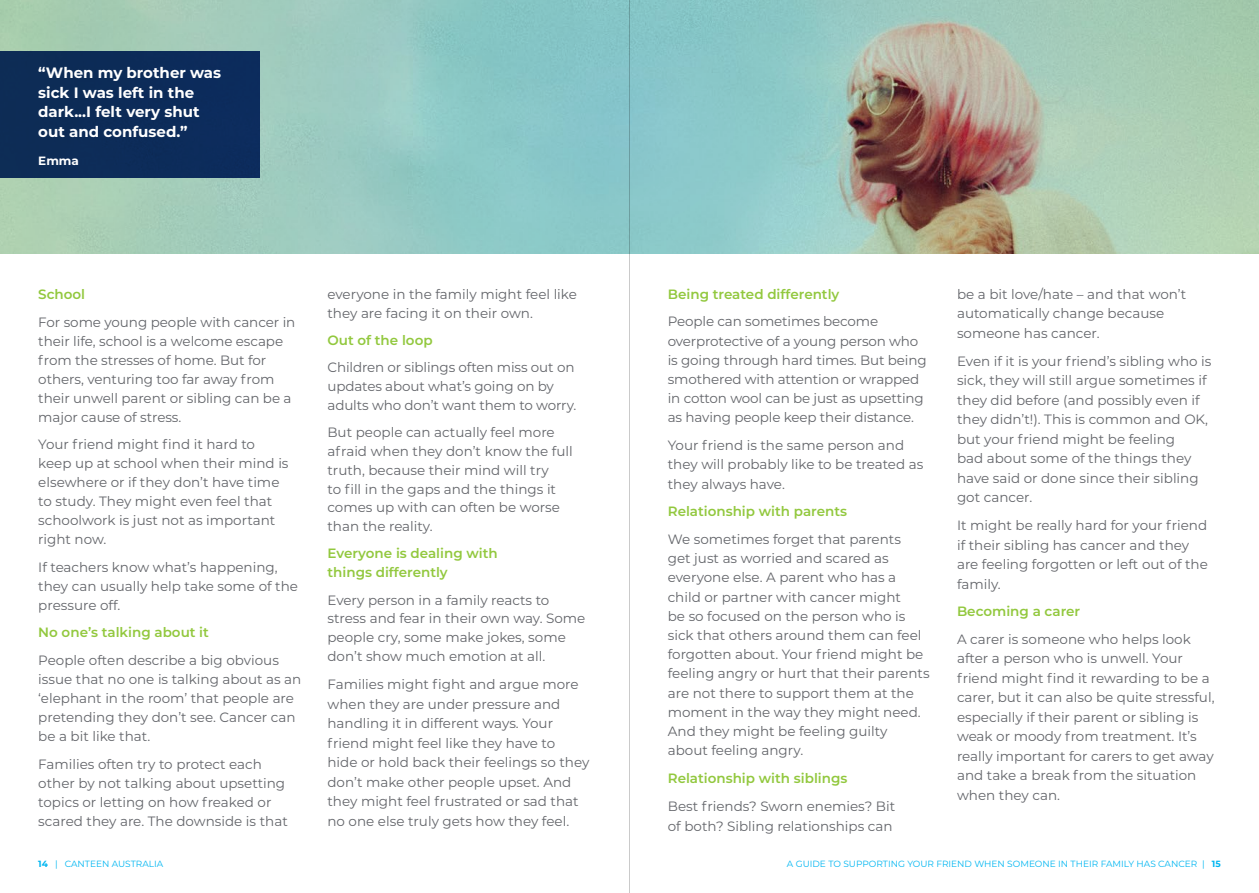
<style>
.page{position:relative;width:1259px;height:893px;background:#fff}
.page>*{position:absolute;margin:0;border:0;box-sizing:border-box;transform-origin:0 0}
.t1{font:700 15px/19.5px "Montserrat";color:#fff}
.t2{font:13.5px/19.5px "Montserrat";color:#63656a}
.t3{font:600 13.5px/18.8px "Montserrat";color:#92c83e}
.t4{font:700 12px "Montserrat";color:#fff}
.t5{font:9px "Montserrat";color:#00b6f1}
.s1{font-weight:700}
</style>
<div class="page">
<svg style="left:0;top:0;width:1259px;height:254px;background:#9bc1b5"></svg>
<div style="left:0;top:51px;width:259px;height:127px;background:#0c2c58"></div>
<hr style="left:629px;top:0;width:1px;height:893px;background:#cacaca">
<p class="t1" style="left:38px;top:62px;width:184px">“When my brother was sick I was left in the dark...I felt very shut out and confused.”</p>
<p class="t4" style="left:38px;top:152px;width:42px">Emma</p>
<p class="t3" style="left:38px;top:284px;width:48px">School</p>
<p class="t2" style="left:38px;top:312px;width:259px;line-height:19px">For some young people with cancer in their life, school is a welcome escape from the stresses of home. But for others, venturing too far away from their unwell parent or sibling can be a major cause of stress.</p>
<p class="t2" style="left:38px;top:434px;width:252px;line-height:19px">Your friend might find it hard to keep up at school when their mind is elsewhere or if they don’t have time to study. They might even feel that schoolwork is just not as important right now.</p>
<p class="t2" style="left:38px;top:557px;width:261px;line-height:19px">If teachers know what’s happening, they can usually help take some of the pressure off.</p>
<p class="t3" style="left:38px;top:623px;width:172px">No one’s talking about it</p>
<p class="t2" style="left:38px;top:650px;width:265px;line-height:19px">People often describe a big obvious issue that no one is talking about as an ‘elephant in the room’ that people are pretending they don’t see. Cancer can be a bit like that.</p>
<p class="t2" style="left:38px;top:754px;width:251px;line-height:19px">Families often try to protect each other by not talking about upsetting topics or letting on how freaked or scared they are. The downside is that</p>
<p class="t2" style="left:327px;top:284px;width:251px;line-height:18.8px">everyone in the family might feel like they are facing it on their own.</p>
<p class="t3" style="left:327px;top:330px;width:107px">Out of the loop</p>
<p class="t2" style="left:327px;top:358px;width:250px;line-height:18.8px">Children or siblings often miss out on updates about what’s going on by adults who don’t want them to worry.</p>
<p class="t2" style="left:327px;top:422px;width:247px;line-height:18.8px">But people can actually feel more afraid when they don’t know the full truth, because their mind will try<br>to fill in the gaps and the things it comes up with can often be worse than the reality.</p>
<p class="t3" style="left:327px;top:544px;width:172px">Everyone is dealing with things differently</p>
<p class="t2" style="left:327px;top:590px;width:259px;line-height:18.8px">Every person in a family reacts to stress and fear in their own way. Some people cry, some make jokes, some don’t show much emotion at all.</p>
<p class="t2" style="left:327px;top:674px;width:263px">Families might fight and argue more when they are under pressure and handling it in different ways. Your friend might feel like they have to<br>hide or hold back their feelings so they don’t make other people upset. And they might feel frustrated or sad that no one else truly gets how they feel.</p>
<p class="t3" style="left:668px;top:284px;width:173px">Being treated differently</p>
<p class="t2" style="left:668px;top:312px;width:260px">People can sometimes become overprotective of a young person who is going through hard times. But being smothered with attention or wrapped in cotton wool can be just as upsetting as having people keep their distance.</p>
<p class="t2" style="left:668px;top:435px;width:257px">Your friend is the same person and they will probably like to be treated as they always have.</p>
<p class="t3" style="left:668px;top:501px;width:181px">Relationship with parents</p>
<p class="t2" style="left:668px;top:529px;width:263px">We sometimes forget that parents<br>get just as worried and scared as everyone else. A parent who has a child or partner with cancer might<br>be so focused on the person who is sick that others around them can feel forgotten about. Your friend might be feeling angry or hurt that their parents are not there to support them at the moment in the way they might need.<br>And they might be feeling guilty about feeling angry.</p>
<p class="t3" style="left:668px;top:769px;width:181px">Relationship with siblings</p>
<p class="t2" style="left:668px;top:796px;width:229px">Best friends? Sworn enemies? Bit of both? Sibling relationships can</p>
<p class="t2" style="left:957px;top:284px;width:231px">be a bit love/hate – and that won’t automatically change because someone has cancer.</p>
<p class="t2" style="left:957px;top:351px;width:256px">Even if it is your friend’s sibling who is sick, they will still argue sometimes if they did before (and possibly even if they didn’t!). This is common and OK, but your friend might be feeling<br>bad about some of the things they have said or done since their sibling got cancer.</p>
<p class="t2" style="left:957px;top:515px;width:252px">It might be really hard for your friend if their sibling has cancer and they are feeling forgotten or left out of the family.</p>
<p class="t3" style="left:957px;top:601px;width:125px">Becoming a carer</p>
<p class="t2" style="left:957px;top:629px;width:259px">A carer is someone who helps look after a person who is unwell. Your friend might find it rewarding to be a carer, but it can also be quite stressful, especially if their parent or sibling is weak or moody from treatment. It’s really important for carers to get away and take a break from the situation when they can.</p>
<p class="t5" style="left:38px;top:858px;width:126px"><span class="s1">14</span> | CANTEEN AUSTRALIA</p>
<p class="t5" style="left:787px;top:858px;width:435px">A GUIDE TO SUPPORTING YOUR FRIEND WHEN SOMEONE IN THEIR FAMILY HAS CANCER | <span class="s1">15</span></p>
</div>
